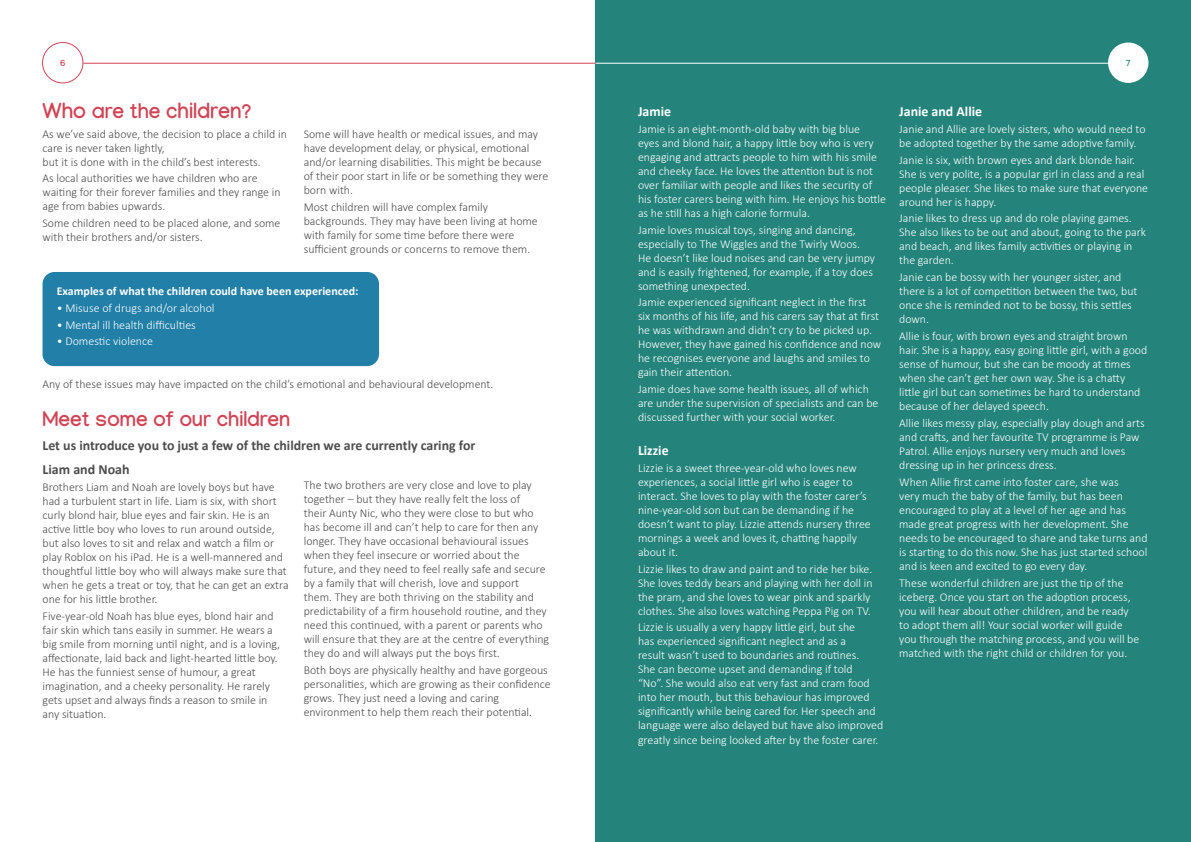
<style>
.page{position:relative;width:1191px;height:842px;background:#fff}
.page>*{position:absolute;margin:0;border:0;box-sizing:border-box;transform-origin:0 0}
.t1{font:700 21.7px "Manjari";color:#d14454}
.t2{font:700 21px "Manjari";color:#d14454}
.t3{font:700 14px "Calibri";color:#4d4d4d}
.t4{font:700 14px "Calibri";color:#fff}
.t5{font:300 12px/14px "Calibri";color:#fff}
.t6{font:300 12px/14px "Calibri";color:#4d4d4d}
.t7{font:700 12px "Calibri";color:#fff}
.t8{font:700 9px "Manjari";color:#d14454}
.t9{font:700 9px "Manjari";color:#24847c}
.s1{font-size:21px}
</style>
<div class="page">
<div style="left:595px;top:0;width:596px;height:842px;background:#24847c"></div>
<hr style="left:595px;top:63px;width:521px;height:1px;background:#fff">
<hr style="left:83px;top:63px;width:512px;height:1px;background:#d14454">
<div style="left:42px;top:42px;width:41px;height:41px;border:1px solid #d14454;border-radius:50%"></div>
<div style="left:43px;top:272px;width:336px;height:94px;background:#217fa8;border-radius:12px"></div>
<div style="left:1108px;top:43px;width:40px;height:40px;background:#fff;border-radius:50%"></div>
<p class="t8" style="left:60px;top:57px;width:7px">6</p>
<h1 class="t1" style="left:43px;top:98px;width:211px">Who <span class="s1">are the c</span>hildren?</h1>
<p class="t6" style="left:43px;top:127px;width:246px">As we’ve said above, the decision to place a child in care is never taken lightly,<br>but it is done with in the child’s best interests.</p>
<p class="t6" style="left:43px;top:171px;width:240px">As local authorities we have children who are waiting for their forever families and they range in age from babies upwards.</p>
<p class="t6" style="left:43px;top:216px;width:239px">Some children need to be placed alone, and some with their brothers and/or sisters.</p>
<p class="t6" style="left:304px;top:127px;width:246px">Some will have health or medical issues, and may have development delay, or physical, emotional and/or learning disabilities. This might be because of their poor start in life or be something they were born with.</p>
<p class="t6" style="left:304px;top:200px;width:235px">Most children will have complex family backgrounds. They may have been living at home with family for some time before there were sufficient grounds or concerns to remove them.</p>
<h4 class="t7" style="left:57px;top:282px;width:303px">Examples of what the children could have been experienced:</h4>
<p class="t5" style="left:57px;top:301px;width:159px">• Misuse of drugs and/or alcohol</p>
<p class="t5" style="left:57px;top:317px;width:141px">• Mental ill health difficulties</p>
<p class="t5" style="left:57px;top:334px;width:98px">• Domestic violence</p>
<p class="t6" style="left:43px;top:377px;width:452px">Any of these issues may have impacted on the child’s emotional and behavioural development.</p>
<h1 class="t2" style="left:43px;top:407px;width:249px">Meet some of our children</h1>
<p class="t3" style="left:43px;top:436px;width:434px">Let us introduce you to just a few of the children we are currently caring for</p>
<h3 class="t3" style="left:43px;top:459px;width:89px">Liam and Noah</h3>
<p class="t6" style="left:43px;top:480px;width:247px">Brothers Liam and Noah are lovely boys but have had a turbulent start in life. Liam is six, with short curly blond hair, blue eyes and fair skin. He is an active little boy who loves to run around outside, but also loves to sit and relax and watch a film or play Roblox on his iPad. He is a well-mannered and thoughtful little boy who will always make sure that when he gets a treat or toy, that he can get an extra one for his little brother.</p>
<p class="t6" style="left:43px;top:609px;width:239px">Five-year-old Noah has blue eyes, blond hair and fair skin which tans easily in summer. He wears a big smile from morning until night, and is a loving, affectionate, laid back and light-hearted little boy.<br>He has the funniest sense of humour, a great imagination, and a cheeky personality. He rarely gets upset and always finds a reason to smile in any situation.</p>
<p class="t6" style="left:304px;top:478px;width:247px">The two brothers are very close and love to play together – but they have really felt the loss of<br>their Aunty Nic, who they were close to but who has become ill and can’t help to care for then any longer. They have occasional behavioural issues when they feel insecure or worried about the future, and they need to feel really safe and secure by a family that will cherish, love and support them. They are both thriving on the stability and predictability of a firm household routine, and they need this continued, with a parent or parents who will ensure that they are at the centre of everything they do and will always put the boys first.</p>
<p class="t6" style="left:304px;top:663px;width:248px">Both boys are physically healthy and have gorgeous personalities, which are growing as their confidence grows. They just need a loving and caring environment to help them reach their potential.</p>
<p class="t9" style="left:1125px;top:57px;width:7px">7</p>
<h3 class="t4" style="left:638px;top:101px;width:35px">Jamie</h3>
<p class="t5" style="left:638px;top:122px;width:250px">Jamie is an eight-month-old baby with big blue<br>eyes and blond hair, a happy little boy who is very engaging and attracts people to him with his smile and cheeky face. He loves the attention but is not over familiar with people and likes the security of his foster carers being with him. He enjoys his bottle as he still has a high calorie formula.</p>
<p class="t5" style="left:638px;top:222px;width:239px">Jamie loves musical toys, singing and dancing, especially to The Wiggles and the Twirly Woos.<br>He doesn’t like loud noises and can be very jumpy and is easily frightened, for example, if a toy does something unexpected.</p>
<p class="t5" style="left:638px;top:295px;width:245px">Jamie experienced significant neglect in the first six months of his life, and his carers say that at first he was withdrawn and didn’t cry to be picked up.<br>However, they have gained his confidence and now he recognises everyone and laughs and smiles to gain their attention.</p>
<p class="t5" style="left:638px;top:382px;width:242px">Jamie does have some health issues, all of which are under the supervision of specialists and can be discussed further with your social worker.</p>
<h3 class="t4" style="left:638px;top:440px;width:32px">Lizzie</h3>
<p class="t5" style="left:638px;top:461px;width:234px">Lizzie is a sweet three-year-old who loves new experiences, a social little girl who is eager to interact. She loves to play with the foster carer’s nine-year-old son but can be demanding if he doesn’t want to play. Lizzie attends nursery three mornings a week and loves it, chatting happily about it.</p>
<p class="t5" style="left:638px;top:561px;width:236px">Lizzie likes to draw and paint and to ride her bike.<br>She loves teddy bears and playing with her doll in the pram, and she loves to wear pink and sparkly clothes. She also loves watching Peppa Pig on TV.</p>
<p class="t5" style="left:638px;top:620px;width:247px">Lizzie is usually a very happy little girl, but she<br>has experienced significant neglect and as a<br>result wasn’t used to boundaries and routines.<br>She can become upset and demanding if told<br>“No”. She would also eat very fast and cram food into her mouth, but this behaviour has improved significantly while being cared for. Her speech and language were also delayed but have also improved greatly since being looked after by the foster carer.</p>
<h3 class="t4" style="left:899px;top:101px;width:84px">Janie and Allie</h3>
<p class="t5" style="left:899px;top:122px;width:248px">Janie and Allie are lovely sisters, who would need to</p>
<p class="t5" style="left:899px;top:134px;width:239px;line-height:16.8px">be adopted together by the same adoptive family.<br>Janie is six, with brown eyes and dark blonde hair.</p>
<p class="t5" style="left:899px;top:166px;width:250px">She is very polite, is a popular girl in class and a real people pleaser. She likes to make sure that everyone around her is happy.</p>
<p class="t5" style="left:899px;top:211px;width:248px">Janie likes to dress up and do role playing games.<br>She also likes to be out and about, going to the park and beach, and likes family activities or playing in the garden.</p>
<p class="t5" style="left:899px;top:270px;width:240px">Janie can be bossy with her younger sister, and there is a lot of competition between the two, but once she is reminded not to be bossy, this settles down.</p>
<p class="t5" style="left:899px;top:329px;width:249px">Allie is four, with brown eyes and straight brown hair. She is a happy, easy going little girl, with a good sense of humour, but she can be moody at times when she can’t get her own way. She is a chatty little girl but can sometimes be hard to understand because of her delayed speech.</p>
<p class="t5" style="left:899px;top:416px;width:247px">Allie likes messy play, especially play dough and arts and crafts, and her favourite TV programme is Paw Patrol. Allie enjoys nursery very much and loves dressing up in her princess dress.</p>
<p class="t5" style="left:899px;top:475px;width:250px">When Allie first came into foster care, she was<br>very much the baby of the family, but has been encouraged to play at a level of her age and has made great progress with her development. She needs to be encouraged to share and take turns and is starting to do this now. She has just started school and is keen and excited to go every day.</p>
<p class="t5" style="left:899px;top:576px;width:242px">These wonderful children are just the tip of the iceberg. Once you start on the adoption process, you will hear about other children, and be ready to adopt them all! Your social worker will guide you through the matching process, and you will be matched with the right child or children for you.</p>
</div>
